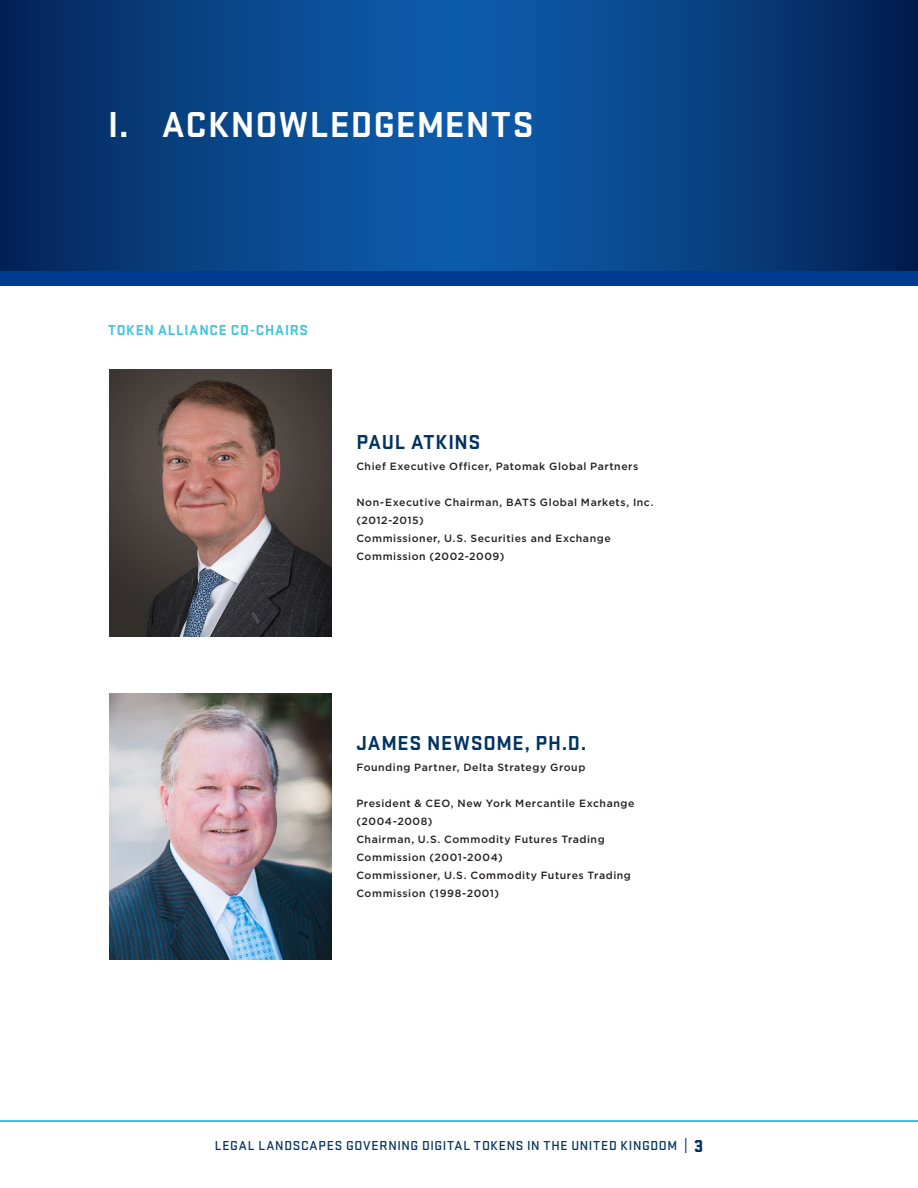
<style>
.page{position:relative;width:918px;height:1188px;background:#fff}
.page>*{position:absolute;margin:0;border:0;box-sizing:border-box;transform-origin:0 0}
.t1{font:700 37.5px "Stratum 1";letter-spacing:.025em;color:#fff}
.Photo_Names{font:700 21px "Stratum 1";letter-spacing:.035em;color:#003361}
.Subhead{font:700 15px "Stratum 1";letter-spacing:.055em;color:#3fc4e0}
.t2{font:500 13.5px "Stratum 1";letter-spacing:.05em;color:#003361}
.Photo_TItles{font:500 10.5px/18px "Gotham";letter-spacing:.05em;color:#231f20}
.s1{font-weight:700;font-size:15px}
.s2{font-weight:900;font-size:18px}
</style>
<div class="page">
<hr style="left:0;top:1120px;width:918px;height:2px;background:#3fc4e0">
<div style="left:0;top:0;width:918px;height:285px;background:#003b92"></div>
<img style="left:0;top:0;width:918px;height:271px">
<img style="left:110px;top:693px;width:221px;height:267px">
<img style="left:110px;top:370px;width:221px;height:266px">
<p class="t1" style="left:108px;top:99px;width:427px">I. ACKNOWLEDGEMENTS</p>
<p class="Subhead" style="left:108px;top:320px;width:202px">TOKEN ALLIANCE CO-CHAIRS</p>
<p class="Photo_Names" style="left:356px;top:427px;width:125px">PAUL ATKINS</p>
<p class="Photo_TItles" style="left:356px;top:457px;width:284px">Chief Executive Officer, Patomak Global Partners</p>
<p class="Photo_TItles" style="left:356px;top:493px;width:299px">Non-Executive Chairman, BATS Global Markets, Inc. (2012-2015)<br>Commissioner, U.S. Securities and Exchange Commission (2002-2009)</p>
<p class="Photo_Names" style="left:356px;top:729px;width:232px">JAMES NEWSOME, PH.D.</p>
<p class="Photo_TItles" style="left:356px;top:759px;width:230px">Founding Partner, Delta Strategy Group</p>
<p class="Photo_TItles" style="left:356px;top:795px;width:280px">President &amp; CEO, New York Mercantile Exchange (2004-2008)<br>Chairman, U.S. Commodity Futures Trading Commission (2001-2004)<br>Commissioner, U.S. Commodity Futures Trading Commission (1998-2001)</p>
<p class="t2" style="left:215px;top:1136px;width:490px">LEGAL LANDSCAPES GOVERNING DIGITAL TOKENS IN THE UNITED KINGDOM <span class="s1">|</span> <span class="s2">3</span></p>
</div>
